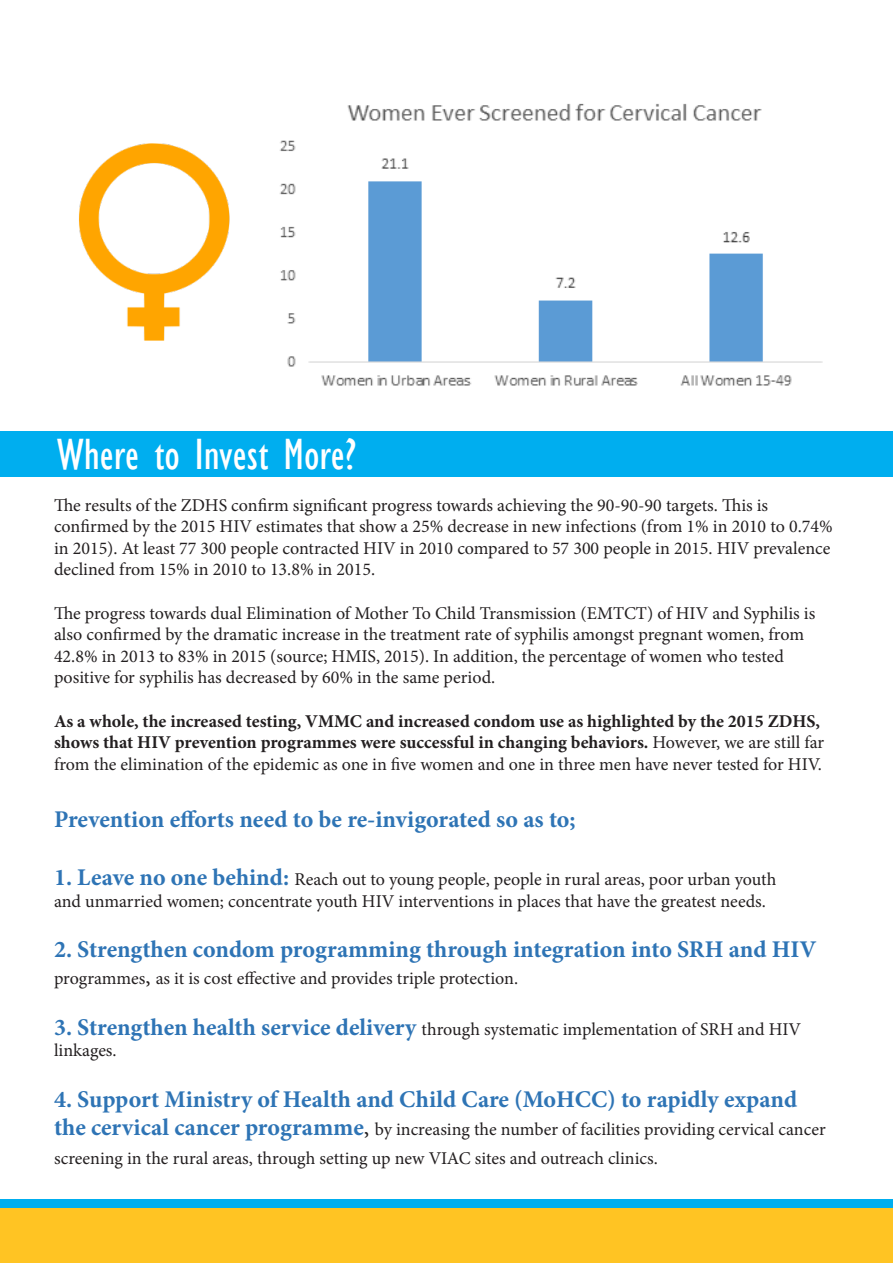
<style>
.page{position:relative;width:893px;height:1263px;background:#fff}
.page>*{position:absolute;margin:0;border:0;box-sizing:border-box;transform-origin:0 0}
.t1{font:condensed 45px "Gill Sans";color:#fff}
.t2{font:700 24px "Minion Pro";color:#2e74b5}
.t3{font:18px/21.6px "Minion Pro";color:#231f20}
.t4{font:700 18px/21.6px "Minion Pro";color:#231f20}
.s1{font-weight:400}
.s2{font-weight:700;font-size:24px;color:#2e74b5}
.s3{font-size:22.5px}
.s4{font-size:24px}
</style>
<div class="page">
<div style="left:0;top:431px;width:893px;height:45px;background:#00aeef"></div>
<img style="left:279px;top:103px;width:544px;height:283px">
<div style="left:0;top:1199px;width:893px;height:9px;background:#00aeef"></div>
<img style="left:79px;top:144px;width:151px;height:197px">
<div style="left:0;top:1209px;width:893px;height:54px;background:#ffc423"></div>
<p class="t1" style="left:57px;top:428px;width:301px">Where to Invest More?</p>
<p class="t3" style="left:54px;top:494px;width:716px">The results of the ZDHS confirm significant progress towards achieving the 90-90-90 targets. This is</p>
<p class="t3" style="left:54px;top:516px;width:780px">confirmed by the 2015 HIV estimates that show a 25% decrease in new infections (from 1% in 2010 to 0.74% in 2015). At least 77 300 people contracted HIV in 2010 compared to 57 300 people in 2015. HIV prevalence declined from 15% in 2010 to 13.8% in 2015.</p>
<p class="t3" style="left:54px;top:602px;width:763px">The progress towards dual Elimination of Mother To Child Transmission (EMTCT) of HIV and Syphilis is also confirmed by the dramatic increase in the treatment rate of syphilis amongst pregnant women, from<br>42.8% in 2013 to 83% in 2015 (source; HMIS, 2015). In addition, the percentage of women who tested</p>
<p class="t3" style="left:54px;top:667px;width:443px">positive for syphilis has decreased by 60% in the same period.</p>
<p class="t4" style="left:54px;top:710px;width:772px">As a whole, the increased testing, VMMC and increased condom use as highlighted by the 2015 ZDHS, shows that HIV prevention programmes were successful in changing behaviors. <span class="s1">However, we are still far from the elimination of the epidemic as one in five women and one in three men have never tested for HIV.</span></p>
<p class="t2" style="left:54px;top:803px;width:523px">Prevention efforts need to be re-invigorated so as to;</p>
<p class="t3" style="left:54px;top:869px;width:724px"><span class="s2">1. Leave no one behind:</span> Reach out to young people, people in rural areas, poor urban youth and unmarried women; concentrate youth HIV interventions in places that have the greatest needs.</p>
<p class="t2" style="left:54px;top:932px;width:764px">2. Strengthen condom programming through integration into SRH and HIV</p>
<p class="t3" style="left:54px;top:968px;width:466px">programmes<span class="s3">,</span> as it is cost effective and provides triple protection.</p>
<p class="t3" style="left:54px;top:1018px;width:749px"><span class="s2">3. Strengthen health service delivery</span> through systematic implementation of SRH and HIV linkages.</p>
<p class="t2" style="left:54px;top:1082px;width:745px">4. Support Ministry of Health and Child Care (MoHCC) to rapidly expand</p>
<p class="t3" style="left:54px;top:1115px;width:773px;line-height:28.8px"><span class="s2">the cervical cancer programme</span><span class="s4">,</span> by increasing the number of facilities providing cervical cancer screening in the rural areas, through setting up new VIAC sites and outreach clinics.</p>
</div>
